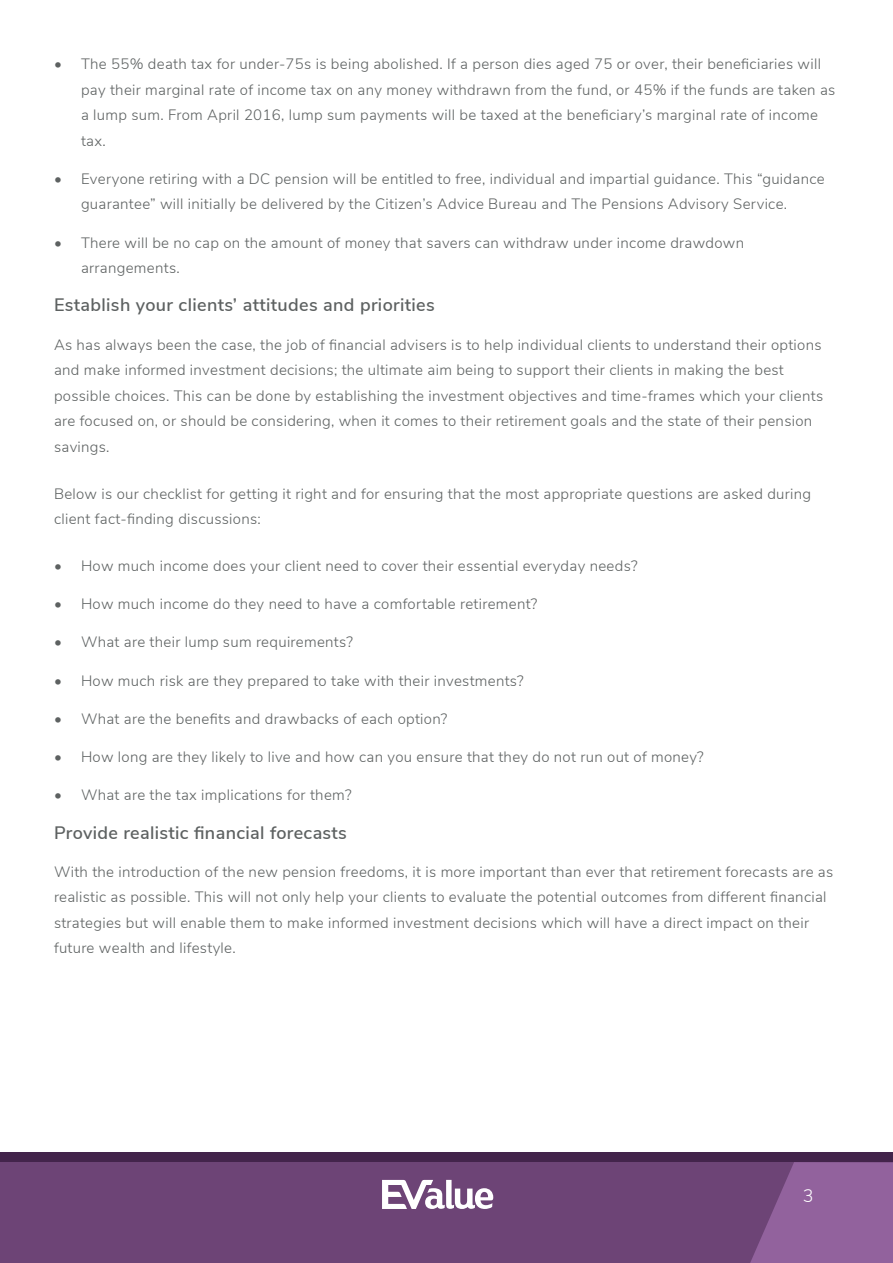
<style>
.page{position:relative;width:893px;height:1263px;background:#fff}
.page>*{position:absolute;margin:0;border:0;box-sizing:border-box;transform-origin:0 0}
.Sub-Head{font:600 18px "Nunito Sans";letter-spacing:.02em;color:#5d6161}
.t1{font:300 18px "Nunito Sans";color:#fff}
.Body{font:300 15px/25.5px "Nunito Sans";letter-spacing:.02em;color:#5d6161}
</style>
<div class="page">
<div style="left:0;top:1152px;width:893px;height:45px;background:#43244b"></div>
<div style="left:0;top:1162px;width:893px;height:101px;background:#6d4476"></div>
<svg style="left:750px;top:1162px;width:143px;height:101px"></svg>
<svg style="left:382px;top:1180px;width:111px;height:29px"></svg>
<p class="Body" style="left:81px;top:50px;width:756px;text-indent:-27px">• The 55% death tax for under-75s is being abolished. If a person dies aged 75 or over, their beneficiaries will pay their marginal rate of income tax on any money withdrawn from the fund, or 45% if the funds are taken as a lump sum. From April 2016, lump sum payments will be taxed at the beneficiary’s marginal rate of income tax.</p>
<p class="Body" style="left:81px;top:165px;width:745px;text-indent:-27px">• Everyone retiring with a DC pension will be entitled to free, individual and impartial guidance. This “guidance guarantee” will initially be delivered by the Citizen’s Advice Bureau and The Pensions Advisory Service.</p>
<p class="Body" style="left:81px;top:229px;width:665px;text-indent:-27px">• There will be no cap on the amount of money that savers can withdraw under income drawdown arrangements.</p>
<p class="Sub-Head" style="left:54px;top:292px;width:382px">Establish your clients’ attitudes and priorities</p>
<p class="Body" style="left:54px;top:331px;width:771px">As has always been the case, the job of financial advisers is to help individual clients to understand their options and make informed investment decisions; the ultimate aim being to support their clients in making the best possible choices. This can be done by establishing the investment objectives and time-frames which your clients are focused on, or should be considering, when it comes to their retirement goals and the state of their pension savings.</p>
<p class="Body" style="left:54px;top:480px;width:759px">Below is our checklist for getting it right and for ensuring that the most appropriate questions are asked during client fact-finding discussions:</p>
<p class="Body" style="left:54px;top:552px;width:585px">• How much income does your client need to cover their essential everyday needs?</p>
<p class="Body" style="left:54px;top:590px;width:485px">• How much income do they need to have a comfortable retirement?</p>
<p class="Body" style="left:54px;top:628px;width:300px">• What are their lump sum requirements?</p>
<p class="Body" style="left:54px;top:667px;width:471px">• How much risk are they prepared to take with their investments?</p>
<p class="Body" style="left:54px;top:705px;width:395px">• What are the benefits and drawbacks of each option?</p>
<p class="Body" style="left:54px;top:743px;width:651px">• How long are they likely to live and how can you ensure that they do not run out of money?</p>
<p class="Body" style="left:54px;top:781px;width:299px">• What are the tax implications for them?</p>
<p class="Sub-Head" style="left:54px;top:819px;width:294px">Provide realistic financial forecasts</p>
<p class="Body" style="left:54px;top:858px;width:781px">With the introduction of the new pension freedoms, it is more important than ever that retirement forecasts are as realistic as possible. This will not only help your clients to evaluate the potential outcomes from different financial strategies but will enable them to make informed investment decisions which will have a direct impact on their future wealth and lifestyle.</p>
<p class="t1" style="left:803px;top:1183px;width:12px">3</p>
</div>
